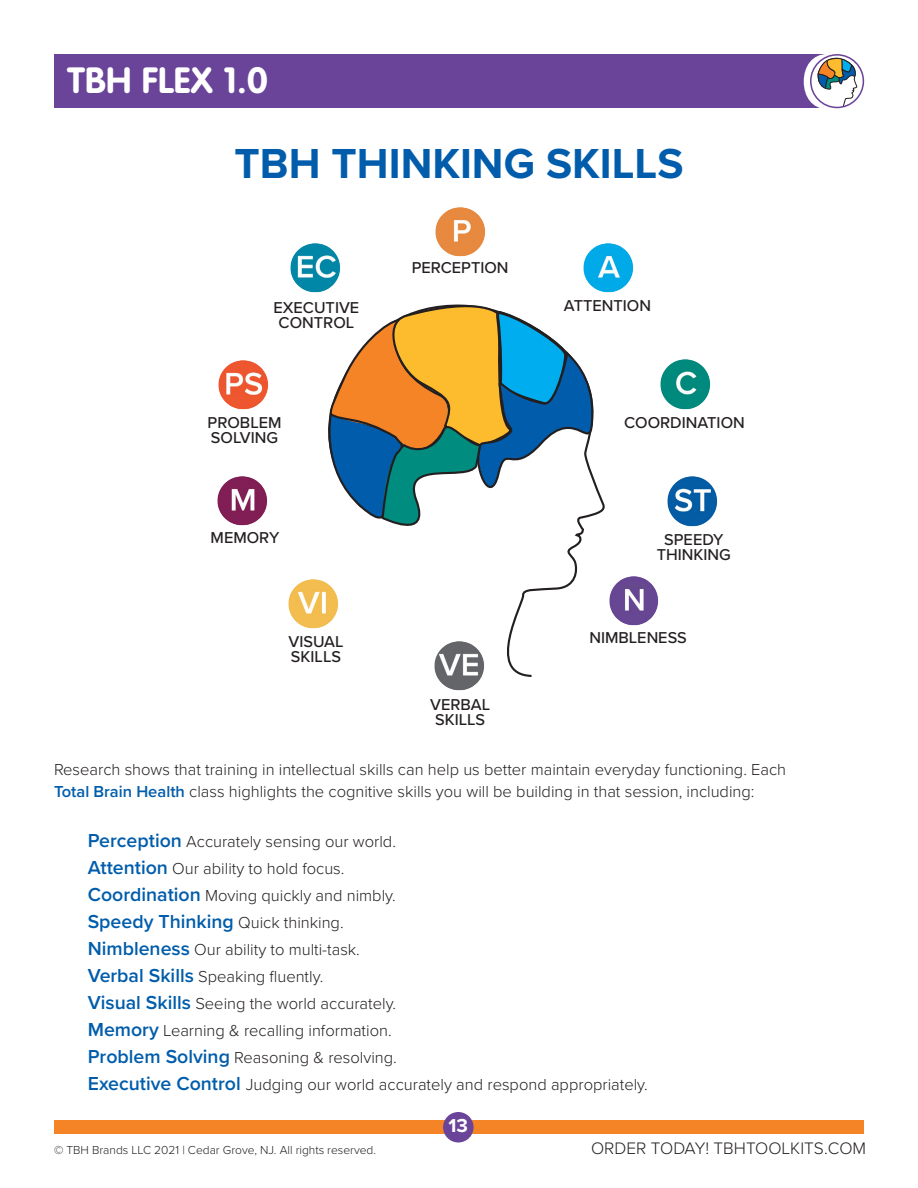
<style>
.page{position:relative;width:918px;height:1188px;background:#fff}
.page>*{position:absolute;margin:0;border:0;box-sizing:border-box;transform-origin:0 0}
.t1{font:700 43.5px "Proxima Nova";color:#015dab}
.t2{font:700 36px "VAG Rounded";letter-spacing:.01em;color:#fff}
.t3{font:600 19.5px "Proxima Nova";color:#015dab}
.t4{font:700 19.5px "Proxima Nova";color:#fff}
.List_Paragraph{font:300 17.25px "Proxima Nova";color:#231f20}
.t5{font:300 16.5px/22.5px "Proxima Nova";color:#231f20}
.t6{font:500 16.35px/15px "Proxima Nova";color:#231f20;text-align:center}
.Copyright{font:300 12px "Proxima Nova";color:#231f20}
.s1{font-weight:600;color:#015dab}
.s2{font-weight:600;font-size:19.5px;color:#015dab}
.s3{font-weight:300;font-size:16.5px;color:#231f20}
</style>
<div class="page">
<svg style="left:507px;top:397px;width:98px;height:280px"></svg>
<svg style="left:328px;top:304px;width:264px;height:242px"></svg>
<img style="left:583px;top:243px;width:51px;height:50px">
<img style="left:435px;top:207px;width:50px;height:50px">
<img style="left:660px;top:359px;width:51px;height:50px">
<img style="left:667px;top:476px;width:51px;height:50px">
<img style="left:609px;top:576px;width:50px;height:50px">
<img style="left:434px;top:641px;width:50px;height:50px">
<img style="left:288px;top:579px;width:50px;height:50px">
<img style="left:217px;top:476px;width:51px;height:50px">
<img style="left:218px;top:360px;width:51px;height:50px">
<img style="left:290px;top:243px;width:51px;height:50px">
<div style="left:54px;top:54px;width:775px;height:54px;background:#6a4499"></div>
<svg style="left:804px;top:54px;width:53px;height:55px"></svg>
<div style="left:810px;top:54px;width:54px;height:54px;border:2px solid #6a4499;border-radius:50%"></div>
<div style="left:54px;top:1120px;width:810px;height:14px;background:#f58427"></div>
<div style="left:443px;top:1112px;width:31px;height:30px;background:#6a4499;border-radius:50%"></div>
<p class="t2" style="left:68px;top:59px;width:202px">TBH FLEX 1.0</p>
<p class="t1" style="left:235px;top:131px;width:450px">TBH THINKING SKILLS</p>
<p class="t6" style="left:412px;top:259px;width:98px">PERCEPTION</p>
<p class="t6" style="left:274px;top:299px;width:87px">EXECUTIVE<br>CONTROL</p>
<p class="t6" style="left:564px;top:298px;width:89px">ATTENTION</p>
<p class="t6" style="left:208px;top:414px;width:75px;text-align:left">PROBLEM<br>SOLVING</p>
<p class="t6" style="left:624px;top:414px;width:122px">COORDINATION</p>
<p class="t6" style="left:211px;top:530px;width:70px">MEMORY</p>
<p class="t6" style="left:657px;top:531px;width:76px">SPEEDY<br>THINKING</p>
<p class="t6" style="left:289px;top:634px;width:56px;text-align:left">VISUAL<br>SKILLS</p>
<p class="t6" style="left:589px;top:630px;width:99px">NIMBLENESS</p>
<p class="t6" style="left:430px;top:696px;width:61px">VERBAL<br>SKILLS</p>
<p class="t5" style="left:54px;top:757px;width:734px">Research shows that training in intellectual skills can help us better maintain everyday functioning. Each<br><span class="s1">Total Brain Health</span> class highlights the cognitive skills you will be building in that session, including:</p>
<p class="t5" style="left:88px;top:829px;width:310px"><span class="s2">Perception</span> Accurately sensing our world.</p>
<p class="t5" style="left:88px;top:856px;width:258px"><span class="s2">Attention</span> Our ability to hold focus.</p>
<p class="t5" style="left:88px;top:883px;width:310px"><span class="s2">Coordination</span> Moving quickly and nimbly.</p>
<p class="t3" style="left:88px;top:907px;width:257px">Speedy Thinking <span class="s3">Quick thinking.</span></p>
<p class="t5" style="left:88px;top:937px;width:274px"><span class="s2">Nimbleness</span> Our ability to multi-task.</p>
<p class="t5" style="left:88px;top:964px;width:237px"><span class="s2">Verbal Skills</span> Speaking fluently.</p>
<p class="t5" style="left:88px;top:991px;width:310px"><span class="s2">Visual Skills</span> Seeing the world accurately.</p>
<p class="t5" style="left:88px;top:1018px;width:305px"><span class="s2">Memory</span> Learning &amp; recalling information.</p>
<p class="t5" style="left:88px;top:1045px;width:311px"><span class="s2">Problem Solving</span> Reasoning &amp; resolving.</p>
<p class="t5" style="left:88px;top:1072px;width:562px"><span class="s2">Executive Control</span> Judging our world accurately and respond appropriately.</p>
<p class="Copyright" style="left:54px;top:1141px;width:324px">© TBH Brands LLC 2021 | Cedar Grove, NJ. All rights reserved.</p>
<p class="t4" style="left:449px;top:1111px;width:21px">13</p>
<p class="List_Paragraph" style="left:591px;top:1135px;width:277px">ORDER TODAY! TBHTOOLKITS.COM</p>
</div>
